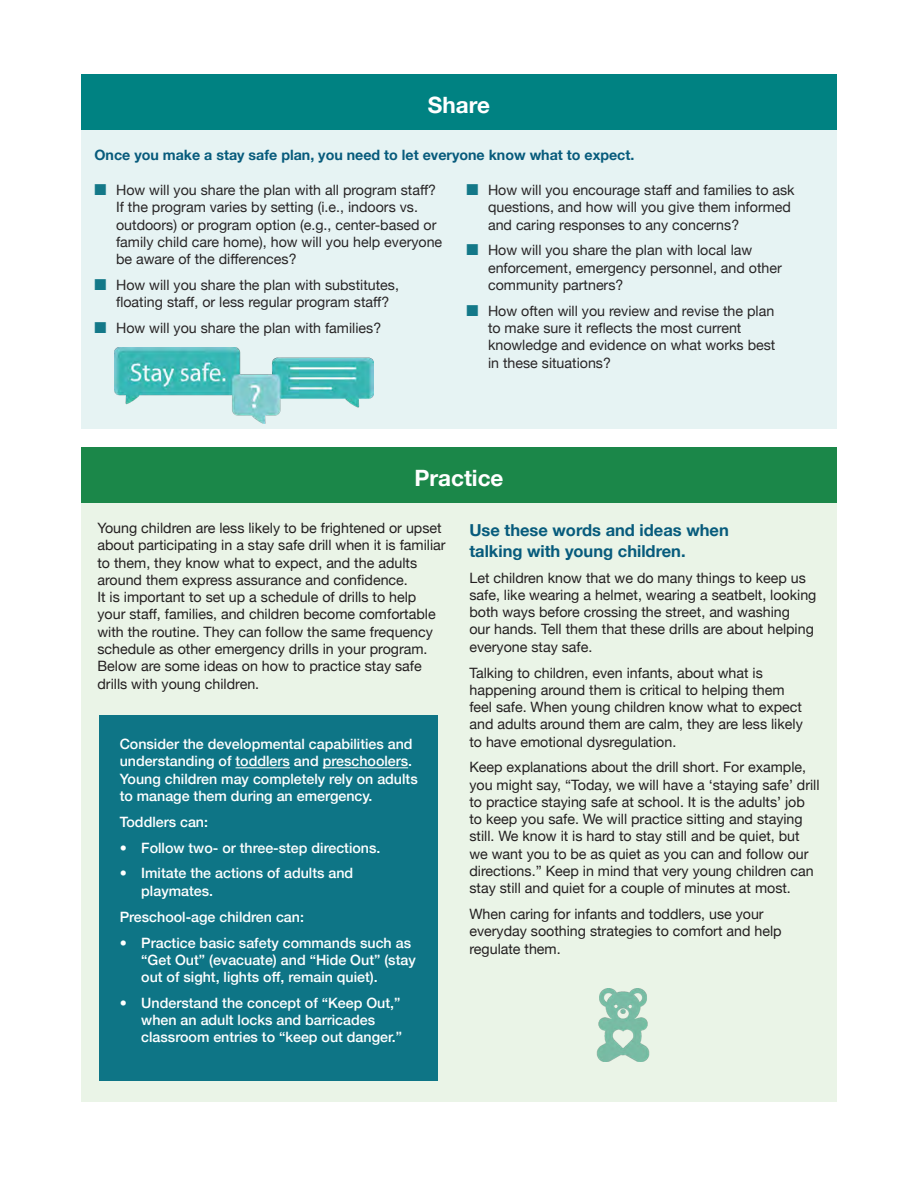
<style>
.page{position:relative;width:918px;height:1188px;background:#fff}
.page>*{position:absolute;margin:0;border:0;box-sizing:border-box;transform-origin:0 0}
.t1{font:700 22.5px "Helvetica Neue";color:#fff}
.t2{font:700 16.5px/21px "Helvetica Neue";color:#075b7c}
.t3{font:14.25px/17.2px "Helvetica Neue";color:#231f20}
.t4{font:14.25px/17.2px "Helvetica Neue";color:#282526}
.t5{font:500 14.25px/17.2px "Helvetica Neue";color:#fff}
.t6{font:700 14.25px "Helvetica Neue";color:#075b7c}
.s1{color:#137888}
</style>
<div class="page">
<div style="left:81px;top:83px;width:756px;height:346px;background:#e6f3f3"></div>
<div style="left:81px;top:452px;width:756px;height:649px;background:#eaf4e7"></div>
<div style="left:81px;top:74px;width:756px;height:56px;background:#008282"></div>
<div style="left:81px;top:447px;width:756px;height:56px;background:#1b8749"></div>
<div style="left:99px;top:715px;width:339px;height:366px;background:#0e7586"></div>
<hr style="left:236px;top:768px;width:54px;height:1px;background:#fff">
<hr style="left:323px;top:768px;width:85px;height:1px;background:#fff">
<img style="left:596px;top:988px;width:54px;height:74px">
<img style="left:114px;top:348px;width:259px;height:75px">
<h3 class="t1" style="left:428px;top:87px;width:64px">Share</h3>
<h4 class="t6" style="left:94px;top:144px;width:541px">Once you make a stay safe plan, you need to let everyone know what to expect.</h4>
<p class="t4" style="left:116px;top:182px;width:328px;text-indent:-22px"><span class="s1">■</span> How will you share the plan with all program staff?<br>If the program varies by setting (i.e., indoors vs. outdoors) or program option (e.g., center-based or family child care home), how will you help everyone be aware of the differences?</p>
<p class="t4" style="left:116px;top:277px;width:284px;text-indent:-22px"><span class="s1">■</span> How will you share the plan with substitutes, floating staff, or less regular program staff?</p>
<p class="t4" style="left:95px;top:320px;width:288px"><span class="s1">■</span> How will you share the plan with families?</p>
<p class="t4" style="left:488px;top:182px;width:308px;text-indent:-22px"><span class="s1">■</span> How will you encourage staff and families to ask questions, and how will you give them informed and caring responses to any concerns?</p>
<p class="t4" style="left:488px;top:243px;width:295px;text-indent:-22px"><span class="s1">■</span> How will you share the plan with local law enforcement, emergency personnel, and other community partners?</p>
<p class="t4" style="left:488px;top:303px;width:289px;text-indent:-22px"><span class="s1">■</span> How often will you review and revise the plan to make sure it reflects the most current knowledge and evidence on what works best in these situations?</p>
<h3 class="t1" style="left:414px;top:460px;width:91px">Practice</h3>
<p class="t3" style="left:98px;top:520px;width:350px">Young children are less likely to be frightened or upset about participating in a stay safe drill when it is familiar to them, they know what to expect, and the adults around them express assurance and confidence.<br>It is important to set up a schedule of drills to help your staff, families, and children become comfortable with the routine. They can follow the same frequency schedule as other emergency drills in your program.<br>Below are some ideas on how to practice stay safe drills with young children.</p>
<h4 class="t2" style="left:469px;top:520px;width:261px">Use these words and ideas when talking with young children.</h4>
<p class="t3" style="left:469px;top:570px;width:349px">Let children know that we do many things to keep us safe, like wearing a helmet, wearing a seatbelt, looking both ways before crossing the street, and washing<br>our hands. Tell them that these drills are about helping everyone stay safe.</p>
<p class="t3" style="left:469px;top:665px;width:335px">Talking to children, even infants, about what is happening around them is critical to helping them feel safe. When young children know what to expect and adults around them are calm, they are less likely to have emotional dysregulation.</p>
<p class="t3" style="left:469px;top:760px;width:352px">Keep explanations about the drill short. For example, you might say, “Today, we will have a ‘staying safe’ drill to practice staying safe at school. It is the adults’ job to keep you safe. We will practice sitting and staying still. We know it is hard to stay still and be quiet, but we want you to be as quiet as you can and follow our directions.” Keep in mind that very young children can stay still and quiet for a couple of minutes at most.</p>
<p class="t3" style="left:469px;top:906px;width:314px">When caring for infants and toddlers, use your everyday soothing strategies to comfort and help regulate them.</p>
<p class="t5" style="left:120px;top:734px;width:300px">Consider the developmental capabilities and understanding of toddlers and preschoolers.<br>Young children may completely rely on adults to manage them during an emergency.</p>
<p class="t5" style="left:120px;top:812px;width:90px">Toddlers can:</p>
<p class="t5" style="left:120px;top:838px;width:262px">• Follow two- or three-step directions.</p>
<p class="t5" style="left:141px;top:864px;width:213px;text-indent:-22px">• Imitate the actions of adults and playmates.</p>
<p class="t5" style="left:120px;top:907px;width:186px">Preschool-age children can:</p>
<p class="t5" style="left:141px;top:933px;width:276px;text-indent:-22px">• Practice basic safety commands such as “Get Out” (evacuate) and “Hide Out” (stay out of sight, lights off, remain quiet).</p>
<p class="t5" style="left:141px;top:993px;width:262px;text-indent:-22px">• Understand the concept of “Keep Out,” when an adult locks and barricades classroom entries to “keep out danger.”</p>
</div>
